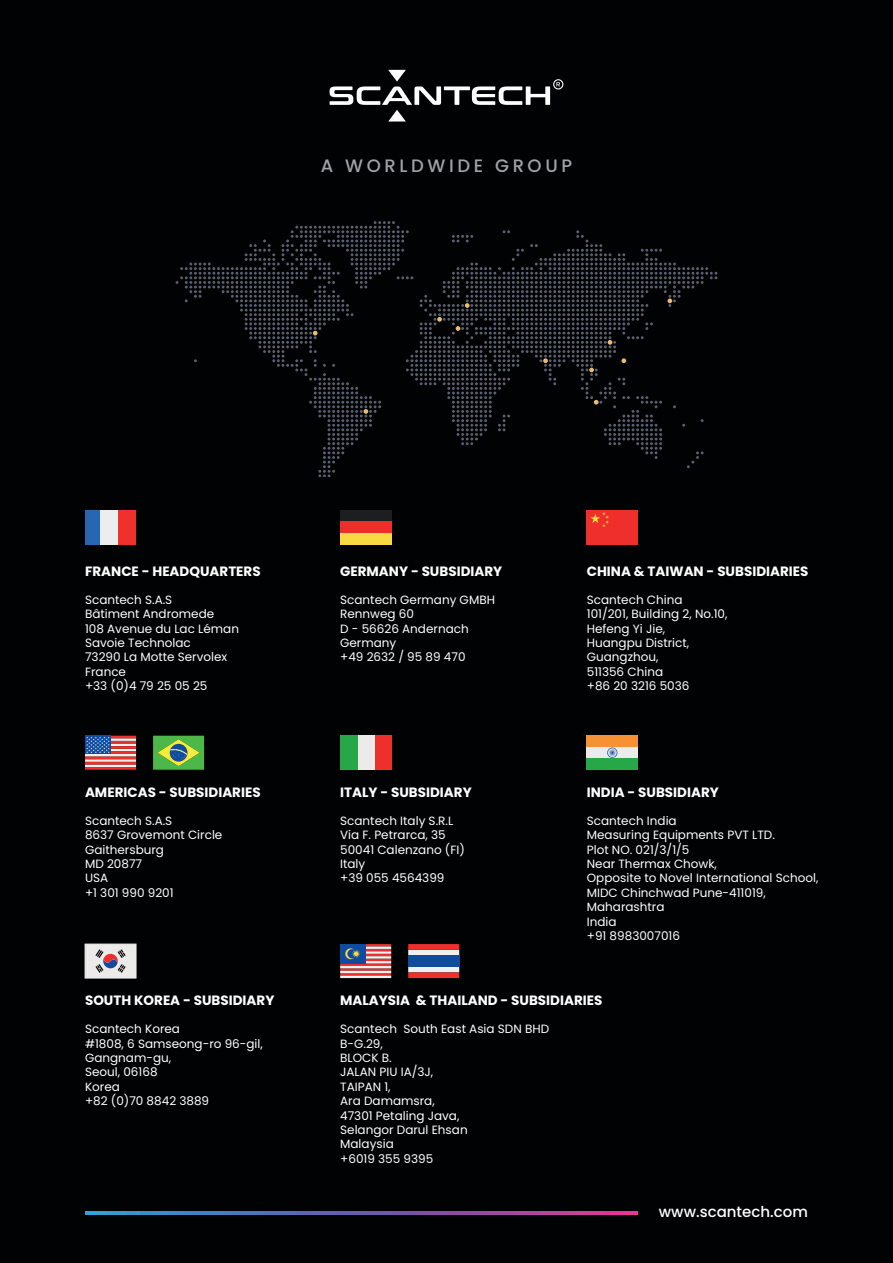
<style>
.page{position:relative;width:893px;height:1263px;background:#010203}
.page>*{position:absolute;margin:0;border:0;box-sizing:border-box;transform-origin:0 0}
.t1{font:500 18px "Poppins";letter-spacing:.2em;color:#9fa3a5}
.t2{font:500 15px "Poppins";color:#fff}
.t3{font:700 13.5px "Poppins";color:#fff}
.t4{font:12px/14.4px "Poppins";color:#fff}
</style>
<div class="page">
<img style="left:85px;top:1212px;width:553px;height:2px">
<div style="left:85px;top:944px;width:51px;height:34px;background:#ecebea"></div>
<svg style="left:95px;top:949px;width:31px;height:24px"></svg>
<div style="left:587px;top:747px;width:51px;height:11px;background:#ecebea"></div>
<div style="left:587px;top:736px;width:51px;height:11px;background:#f69234"></div>
<div style="left:587px;top:758px;width:51px;height:12px;background:#26a849"></div>
<svg style="left:607px;top:747px;width:11px;height:11px"></svg>
<svg style="left:408px;top:944px;width:51px;height:34px"></svg>
<div style="left:408px;top:955px;width:51px;height:12px;background:#0f4ca0"></div>
<hr style="left:340px;top:976px;width:51px;height:2px;background:#eff1f0">
<svg style="left:340px;top:944px;width:51px;height:32px;background:#a27688"></svg>
<div style="left:374px;top:736px;width:17px;height:34px;background:#ee2f2b"></div>
<div style="left:357px;top:736px;width:17px;height:34px;background:#ecebea"></div>
<div style="left:340px;top:736px;width:17px;height:34px;background:#26a849"></div>
<div style="left:587px;top:510px;width:51px;height:34px;background:#ee2f2b"></div>
<svg style="left:590px;top:512px;width:19px;height:15px"></svg>
<hr style="left:111px;top:738px;width:25px;height:3px;background:#eff1f0">
<hr style="left:111px;top:743px;width:25px;height:3px;background:#eff1f0">
<hr style="left:111px;top:749px;width:25px;height:2px;background:#eff1f0">
<hr style="left:85px;top:754px;width:51px;height:3px;background:#eff1f0">
<hr style="left:85px;top:759px;width:51px;height:3px;background:#eff1f0">
<hr style="left:85px;top:764px;width:51px;height:3px;background:#eff1f0">
<hr style="left:85px;top:736px;width:51px;height:2px;background:#ee2f2b">
<hr style="left:85px;top:767px;width:51px;height:3px;background:#ee2f2b">
<hr style="left:85px;top:762px;width:51px;height:2px;background:#ee2f2b">
<hr style="left:85px;top:757px;width:51px;height:2px;background:#ee2f2b">
<hr style="left:85px;top:751px;width:51px;height:3px;background:#ee2f2b">
<hr style="left:85px;top:746px;width:51px;height:3px;background:#ee2f2b">
<hr style="left:85px;top:741px;width:51px;height:2px;background:#ee2f2b">
<div style="left:85px;top:736px;width:26px;height:18px;background:#0f4ca0"></div>
<svg style="left:86px;top:736px;width:24px;height:17px"></svg>
<svg style="left:330px;top:70px;width:233px;height:52px"></svg>
<div style="left:85px;top:510px;width:15px;height:34px;background:#2767b2"></div>
<div style="left:100px;top:510px;width:18px;height:34px;background:#ecedee"></div>
<div style="left:118px;top:510px;width:18px;height:34px;background:#ee312c"></div>
<div style="left:340px;top:510px;width:51px;height:12px;background:#1c1e20"></div>
<div style="left:340px;top:522px;width:51px;height:11px;background:#ee2e2b"></div>
<div style="left:340px;top:533px;width:51px;height:11px;background:#fada43"></div>
<svg style="left:176px;top:221px;width:541px;height:255px"></svg>
<svg style="left:153px;top:736px;width:51px;height:34px;background:#64b050"></svg>
<h1 class="t1" style="left:321px;top:155px;width:253px">A WORLDWIDE GROUP</h1>
<p class="t3" style="left:587px;top:563px;width:223px">CHINA &amp; TAIWAN - SUBSIDIARIES</p>
<p class="t3" style="left:85px;top:563px;width:177px">FRANCE - HEADQUARTERS</p>
<p class="t4" style="left:85px;top:592px;width:155px">Scantech S.A.S<br>Bâtiment Andromede<br>108 Avenue du Lac Léman<br>Savoie Technolac<br>73290 La Motte Servolex<br>France<br>+33 (0)4 79 25 05 25</p>
<p class="t4" style="left:340px;top:592px;width:156px">Scantech Germany GMBH<br>Rennweg 60<br>D - 56626 Andernach<br>Germany<br>+49 2632 / 95 89 470</p>
<p class="t4" style="left:587px;top:592px;width:142px">Scantech China<br>101/201, Building 2, No.10,<br>Hefeng Yi Jie,<br>Huangpu District,<br>Guangzhou,<br>511356 China<br>+86 20 3216 5036</p>
<p class="t3" style="left:340px;top:563px;width:164px">GERMANY - SUBSIDIARY</p>
<p class="t3" style="left:85px;top:784px;width:177px">AMERICAS - SUBSIDIARIES</p>
<p class="t4" style="left:85px;top:813px;width:139px">Scantech S.A.S<br>8637 Grovemont Circle<br>Gaithersburg<br>MD 20877<br>USA<br>+1 301 990 9201</p>
<p class="t4" style="left:340px;top:813px;width:126px">Scantech Italy S.R.L<br>Via F. Petrarca, 35<br>50041 Calenzano (FI)<br>Italy<br>+39 055 4564399</p>
<p class="t4" style="left:587px;top:813px;width:233px">Scantech India<br>Measuring Equipments PVT LTD.<br>Plot NO. 021/3/1/5<br>Near Thermax Chowk,<br>Opposite to Novel International School,<br>MIDC Chinchwad Pune-411019,<br>Maharashtra<br>India<br>+91 8983007016</p>
<p class="t3" style="left:340px;top:784px;width:133px">ITALY - SUBSIDIARY</p>
<p class="t3" style="left:587px;top:784px;width:134px">INDIA - SUBSIDIARY</p>
<p class="t3" style="left:85px;top:992px;width:191px">SOUTH KOREA - SUBSIDIARY</p>
<p class="t3" style="left:340px;top:992px;width:264px">MALAYSIA &amp; THAILAND - SUBSIDIARIES</p>
<p class="t4" style="left:85px;top:1022px;width:179px">Scantech Korea<br>#1808, 6 Samseong-ro 96-gil,<br>Gangnam-gu,<br>Seoul, 06168<br>Korea<br>+82 (0)70 8842 3889</p>
<p class="t4" style="left:340px;top:1022px;width:210px">Scantech South East Asia SDN BHD<br>B-G.29,<br>BLOCK B.<br>JALAN PIU IA/3J,<br>TAIPAN 1,<br>Ara Damamsra,<br>47301 Petaling Java,<br>Selangor Darul Ehsan<br>Malaysia<br>+6019 355 9395</p>
<p class="t2" style="left:659px;top:1203px;width:150px">www.scantech.com</p>
</div>
